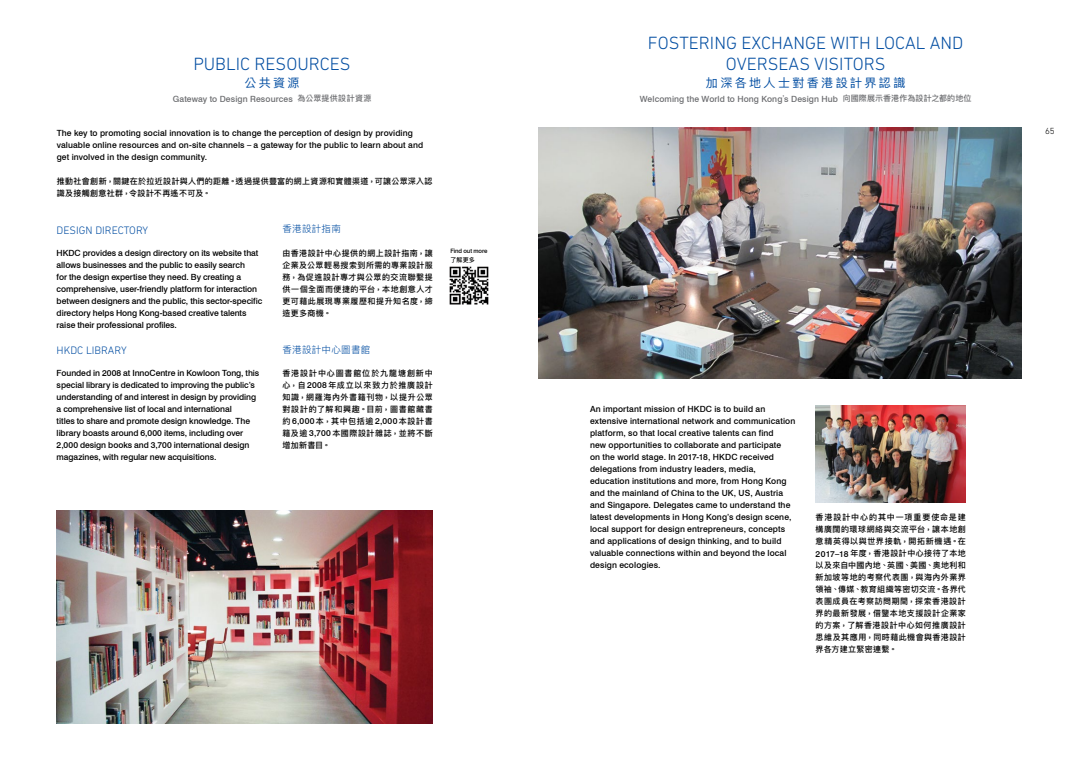
<style>
.page{position:relative;width:1078px;height:766px;background:#fff}
.page>*{position:absolute;margin:0;border:0;box-sizing:border-box;transform-origin:0 0}
.t1{font:300 18px/21px "DIN Next LT Pro";color:#034ea2;text-align:center}
.t2{font:12px "Ping Fang TC";letter-spacing:.2em;color:#034ea2}
.t3{font:300 11px "DIN Next LT Pro";color:#034ea2}
.t4{font:300 9.5px "Ping Fang TC";letter-spacing:.03em;color:#034ea2}
.t5{font:300 9px "DIN Next LT Pro";color:#000}
.t6{font:500 8.5px/12px "Swiss 721 BT";letter-spacing:.01em;color:#000}
.t7{font:500 8.5px "Swiss 721 BT";letter-spacing:.01em;color:#6d6e71}
.t8{font:500 8px/12px "Ping Fang TC";letter-spacing:.055em;color:#000;text-align:justify}
.t9{font:500 6px "Swiss 721 BT";letter-spacing:-.02em;color:#000}
.t10{font:500 6px "Ping Fang TC";color:#000}
.s1{font-family:"Ping Fang TC";font-size:8px}
.s2{font-size:8px}
.s3{font-family:"Swiss 721 BT";font-size:8.5px}
</style>
<div class="page">
<img style="left:539px;top:128px;width:481px;height:250px">
<img style="left:815px;top:405px;width:150px;height:97px">
<img style="left:57px;top:510px;width:375px;height:213px">
<img style="left:449px;top:266px;width:40px;height:39px">
<h1 class="t1" style="left:193px;top:53px;width:159px">PUBLIC RESOURCES</h1>
<h2 class="t2" style="left:244px;top:76px;width:57px">公共資源</h2>
<h1 class="t1" style="left:647px;top:32px;width:317px">FOSTERING EXCHANGE WITH LOCAL AND<br>OVERSEAS VISITORS</h1>
<h2 class="t2" style="left:705px;top:76px;width:201px">加深各地人士對香港設計界認識</h2>
<p class="t7" style="left:173px;top:93px;width:200px">Gateway to Design Resources <span class="s1">為公眾提供設計資源</span></p>
<p class="t7" style="left:639px;top:93px;width:333px">Welcoming the World to Hong Kong<span class="s2">’</span>s Design Hub <span class="s1">向國際展示香港作為設計之都的地位</span></p>
<p class="t6" style="left:57px;top:126px;width:368px">The key to promoting social innovation is to change the perception of design by providing valuable online resources and on-site channels – a gateway for the public to learn about and get involved in the design community.</p>
<p class="t8" style="left:57px;top:175px;width:377px">推動社會創新，關鍵在於拉近設計與人們的距離。透過提供豐富的網上資源和實體渠道，可讓公眾深入認識及接觸創意社群，令設計不再遙不可及。</p>
<p class="t3" style="left:57px;top:223px;width:93px">DESIGN DIRECTORY</p>
<p class="t6" style="left:57px;top:246px;width:207px">HKDC provides a design directory on its website that allows businesses and the public to easily search<br>for the design expertise they need. By creating a comprehensive, user-friendly platform for interaction between designers and the public, this sector-specific directory helps Hong Kong-based creative talents raise their professional profiles.</p>
<p class="t3" style="left:57px;top:343px;width:72px">HKDC LIBRARY</p>
<p class="t6" style="left:57px;top:366px;width:204px">Founded in 2008 at InnoCentre in Kowloon Tong, this special library is dedicated to improving the public’s understanding of and interest in design by providing a comprehensive list of local and international<br>titles to share and promote design knowledge. The library boasts around 6,000 items, including over 2,000 design books and 3,700 international design magazines, with regular new acquisitions.</p>
<p class="t4" style="left:282px;top:223px;width:60px">香港設計指南</p>
<p class="t8" style="left:282px;top:247px;width:152px">由香港設計中心提供的網上設計指南，讓企業及公眾輕易搜索到所需的專業設計服務，為促進設計專才與公眾的交流聯繫提供一個全面而便捷的平台，本地創意人才更可藉此展現專業履歷和提升知名度，締造更多商機。</p>
<p class="t4" style="left:282px;top:344px;width:89px">香港設計中心圖書館</p>
<p class="t8" style="left:282px;top:367px;width:152px">香港設計中心圖書館位於九龍塘創新中心，自<span class="s3">2008</span>年成立以來致力於推廣設計知識，網羅海內外書籍刊物，以提升公眾對設計的了解和興趣。目前，圖書館藏書約 <span class="s3">6,000</span> 本，其中包括逾 <span class="s3">2,000</span> 本設計書籍及逾 <span class="s3">3,700</span> 本國際設計雜誌，並將不斷增加新書目。</p>
<p class="t9" style="left:450px;top:247px;width:39px">Find out more</p>
<p class="t10" style="left:450px;top:256px;width:26px">了解更多</p>
<p class="t6" style="left:590px;top:402px;width:207px">An important mission of HKDC is to build an extensive international network and communication platform, so that local creative talents can find<br>new opportunities to collaborate and participate<br>on the world stage. In 2017-18, HKDC received delegations from industry leaders, media, education institutions and more, from Hong Kong and the mainland of China to the UK, US, Austria and Singapore. Delegates came to understand the latest developments in Hong Kong’s design scene, local support for design entrepreneurs, concepts and applications of design thinking, and to build valuable connections within and beyond the local design ecologies.</p>
<p class="t8" style="left:815px;top:511px;width:152px">香港設計中心的其中一項重要使命是建構廣闊的環球網絡與交流平台，讓本地創意精英得以與世界接軌，開拓新機遇。在<span class="s3">2017–18</span> 年度，香港設計中心接待了本地以及來自中國內地、英國、美國、奧地利和新加坡等地的考察代表團，與海內外業界領袖、傳媒、教育組織等密切交流。各界代表團成員在考察訪問期間，探索香港設計界的最新發展，借鑒本地支援設計企業家的方案，了解香港設計中心如何推廣設計思維及其應用，同時藉此機會與香港設計界各方建立緊密連繫。</p>
<p class="t5" style="left:1044px;top:126px;width:11px">65</p>
</div>
